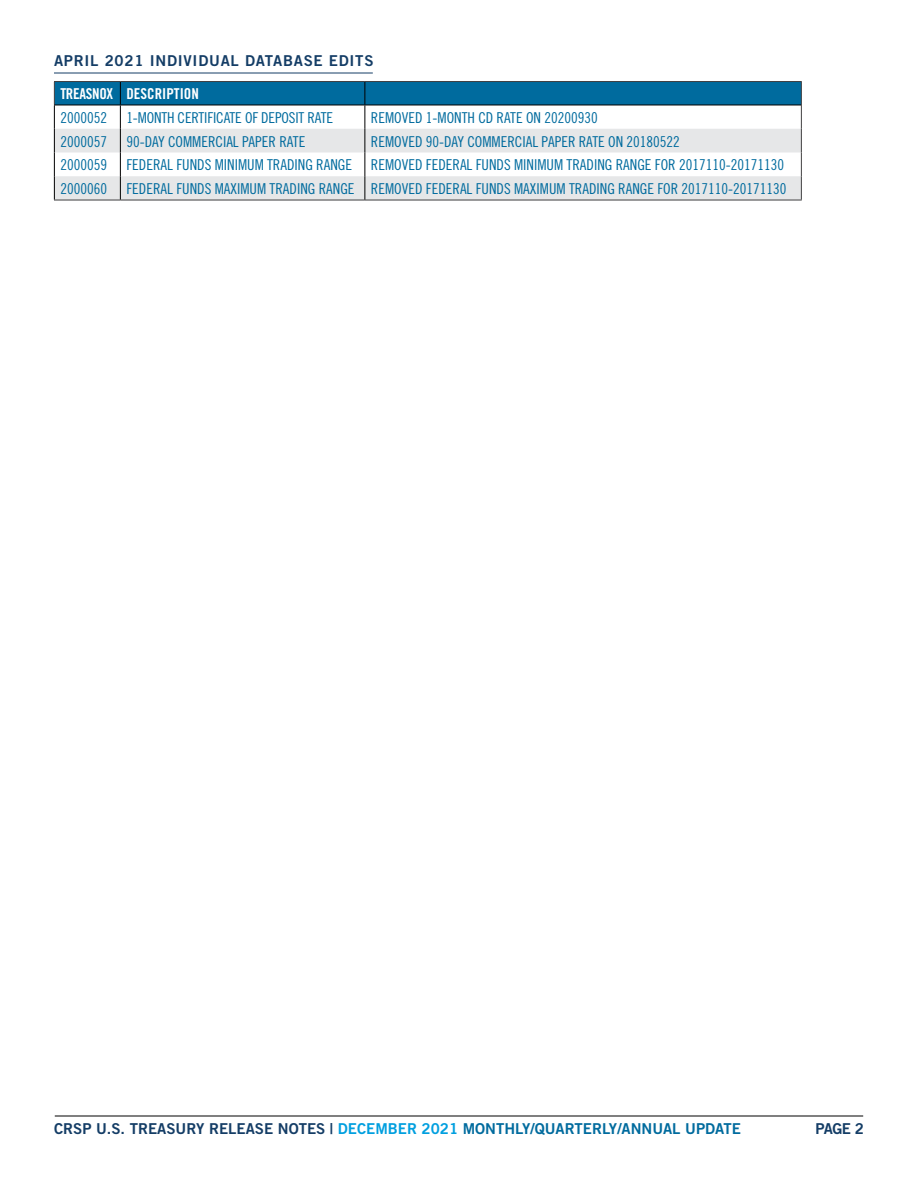
<style>
.page{position:relative;width:918px;height:1188px;background:#fff}
.page>*{position:absolute;margin:0;border:0;box-sizing:border-box;transform-origin:0 0}
.t1{font:15px "Trade Gothic Cond Eighteen";color:#006b9e}
.t2{font:15px "Trade Gothic Bold Two";color:#143d66}
.t3{font:15px "Trade Gothic Bold Two";color:#006b9e}
.t4{font:15px "Trade Gothic Bold Two";letter-spacing:.05em;color:#143d66}
.t5{font:15px "Trade Gothic Bold Cond Twenty";color:#fff}
.s1{color:#009fdf}
</style>
<div class="page">
<hr style="left:55px;top:1116px;width:808px;height:1px;background:#000">
<hr style="left:54px;top:73px;width:319px;height:1px;background:#143d66">
<hr style="left:54px;top:81px;width:66px;height:1px;background:#414042">
<hr style="left:120px;top:81px;width:245px;height:1px;background:#414042">
<hr style="left:365px;top:81px;width:437px;height:1px;background:#414042">
<hr style="left:120px;top:200px;width:245px;height:1px;background:#414042">
<hr style="left:365px;top:200px;width:437px;height:1px;background:#414042">
<svg style="left:54px;top:82px;width:748px;height:118px"></svg>
<hr style="left:54px;top:200px;width:66px;height:1px;background:#414042">
<hr style="left:54px;top:105px;width:66px;height:1px;background:#000">
<hr style="left:120px;top:105px;width:245px;height:1px;background:#000">
<hr style="left:365px;top:105px;width:436px;height:1px;background:#000">
<p class="t4" style="left:54px;top:51px;width:321px">APRIL 2021 INDIVIDUAL DATABASE EDITS</p>
<p class="t5" style="left:60px;top:85px;width:140px">TREASNOX DESCRIPTION</p>
<p class="t1" style="left:60px;top:108px;width:48px">2000052</p>
<p class="t1" style="left:126px;top:108px;width:208px">1-MONTH CERTIFICATE OF DEPOSIT RATE</p>
<p class="t1" style="left:371px;top:108px;width:228px">REMOVED 1-MONTH CD RATE ON 20200930</p>
<p class="t1" style="left:60px;top:132px;width:48px">2000057</p>
<p class="t1" style="left:126px;top:132px;width:181px">90-DAY COMMERCIAL PAPER RATE</p>
<p class="t1" style="left:371px;top:132px;width:310px">REMOVED 90-DAY COMMERCIAL PAPER RATE ON 20180522</p>
<p class="t1" style="left:60px;top:156px;width:48px">2000059</p>
<p class="t1" style="left:126px;top:156px;width:659px">FEDERAL FUNDS MINIMUM TRADING RANGE REMOVED FEDERAL FUNDS MINIMUM TRADING RANGE FOR 2017110-20171130</p>
<p class="t1" style="left:60px;top:180px;width:48px">2000060</p>
<p class="t1" style="left:126px;top:180px;width:662px">FEDERAL FUNDS MAXIMUM TRADING RANGE REMOVED FEDERAL FUNDS MAXIMUM TRADING RANGE FOR 2017110-20171130</p>
<p class="t2" style="left:54px;top:1119px;width:323px">CRSP U.S. TREASURY RELEASE NOTES | <span class="s1">DECEMBER</span></p>
<p class="t3" style="left:422px;top:1119px;width:64px"><span class="s1">2021</span> MONTHLY</p>
<p class="t3" style="left:531px;top:1119px;width:25px">/QUARTERLY</p>
<p class="t3" style="left:617px;top:1119px;width:25px">/ANNUAL</p>
<p class="t3" style="left:685px;top:1119px;width:57px">UPDATE</p>
<p class="t2" style="left:816px;top:1119px;width:50px">PAGE 2</p>
</div>
